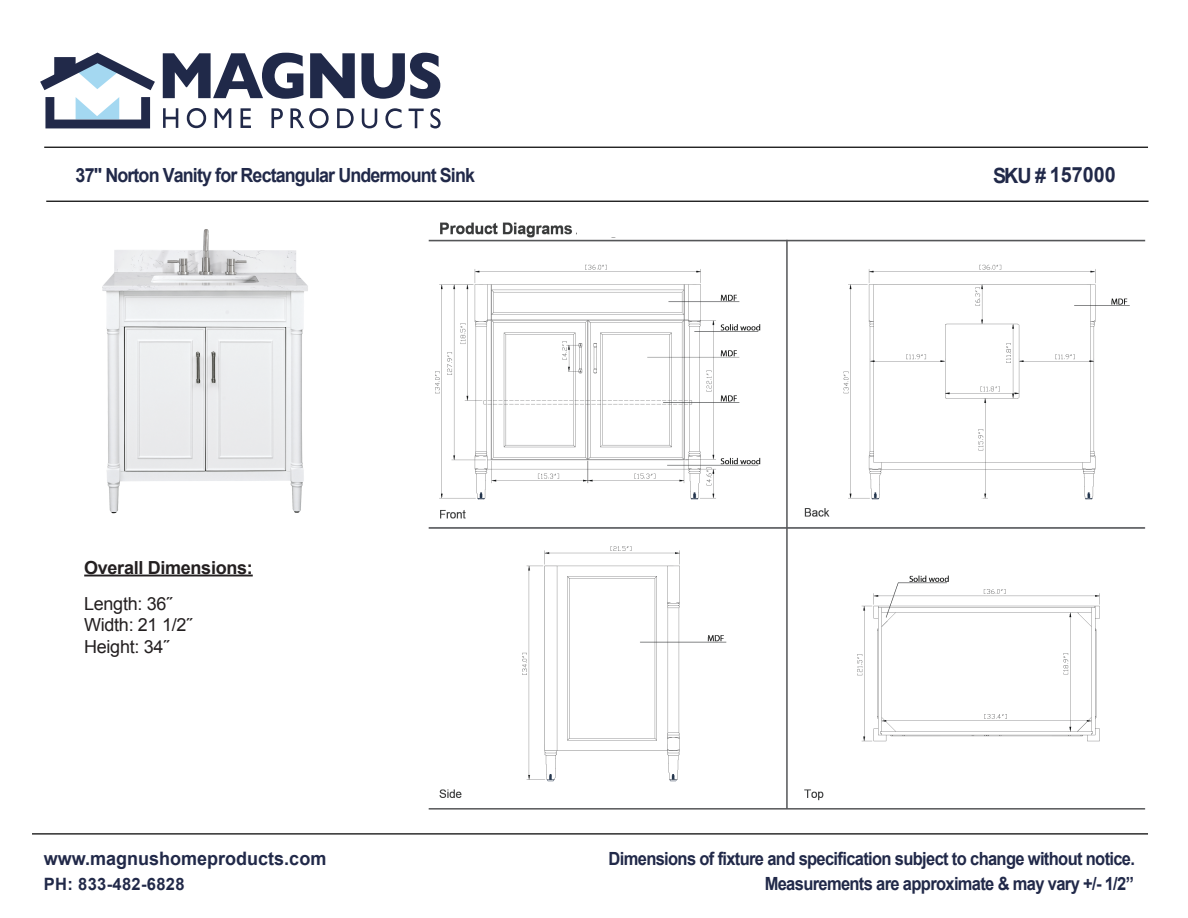
<style>
.page{position:relative;width:1188px;height:918px;background:#fff}
.page>*{position:absolute;margin:0;border:0;box-sizing:border-box;transform-origin:0 0}
.t1{font:700 21px "Arial";color:#212949;scale:.94 1}
.t2{font:700 19.5px "Arial";letter-spacing:-.05em;color:#212949;scale:.92 1}
.t3{font:700 18.6px "Arial";color:#212949}
.t4{font:700 18.15px/24.6px "Arial";letter-spacing:-.04em;color:#212949;text-align:right;scale:.91 1}
.t5{font:18px/21.6px "Arial";letter-spacing:-.015em;color:#231f20}
.t6{font:700 18px "Arial";letter-spacing:-.015em;color:#231f20}
.t7{font:700 16.95px "Arial";letter-spacing:.02em;color:#212949}
</style>
<div class="page">
<hr style="left:44px;top:147px;width:1104px;height:1px;background:#252525">
<hr style="left:46px;top:201px;width:1103px;height:1px;background:#252525">
<hr style="left:32px;top:833px;width:1116px;height:2px;background:#252525">
<svg style="left:40px;top:53px;width:115px;height:37px"></svg>
<svg style="left:45px;top:97px;width:105px;height:31px"></svg>
<svg style="left:163px;top:53px;width:140px;height:46px"></svg>
<svg style="left:310px;top:53px;width:45px;height:45px"></svg>
<svg style="left:361px;top:53px;width:79px;height:46px"></svg>
<svg style="left:163px;top:108px;width:15px;height:20px"></svg>
<svg style="left:187px;top:108px;width:19px;height:20px"></svg>
<svg style="left:215px;top:108px;width:16px;height:20px"></svg>
<svg style="left:241px;top:108px;width:10px;height:20px"></svg>
<svg style="left:271px;top:108px;width:12px;height:20px"></svg>
<svg style="left:290px;top:108px;width:39px;height:20px"></svg>
<svg style="left:337px;top:108px;width:17px;height:20px"></svg>
<svg style="left:362px;top:109px;width:15px;height:19px"></svg>
<svg style="left:385px;top:108px;width:17px;height:20px"></svg>
<svg style="left:409px;top:109px;width:15px;height:19px"></svg>
<svg style="left:430px;top:108px;width:11px;height:21px"></svg>
<hr style="left:84px;top:575px;width:169px;height:1px;background:#231f20">
<img style="left:102px;top:229px;width:206px;height:285px">
<img style="left:428px;top:222px;width:718px;height:588px">
<div style="left:577px;top:215px;width:192px;height:22px;background:#fff"></div>
<div style="left:467px;top:503px;width:88px;height:21px;background:#fff"></div>
<div style="left:831px;top:500px;width:78px;height:24px;background:#fff"></div>
<div style="left:464px;top:784px;width:57px;height:19px;background:#fff"></div>
<div style="left:826px;top:784px;width:41px;height:20px;background:#fff"></div>
<p class="t2" style="left:76px;top:163px;width:436px">37" Norton Vanity for Rectangular Undermount Sink</p>
<p class="t1" style="left:993px;top:161px;width:132px">SKU # 157000</p>
<p class="t6" style="left:84px;top:555px;width:170px">Overall Dimensions:</p>
<p class="t5" style="left:84px;top:593px;width:109px">Length: 36˝<br>Width: 21 1/2˝<br>Height: 34˝</p>
<p class="t3" style="left:44px;top:847px;width:284px">www.magnushomeproducts.com</p>
<p class="t7" style="left:44px;top:873px;width:142px">PH: 833-482-6828</p>
<p class="t4" style="left:609px;top:847px;width:580px">Dimensions of fixture and specification subject to change without notice.<br>Measurements are approximate &amp; may vary +/- 1/2”</p>
</div>
